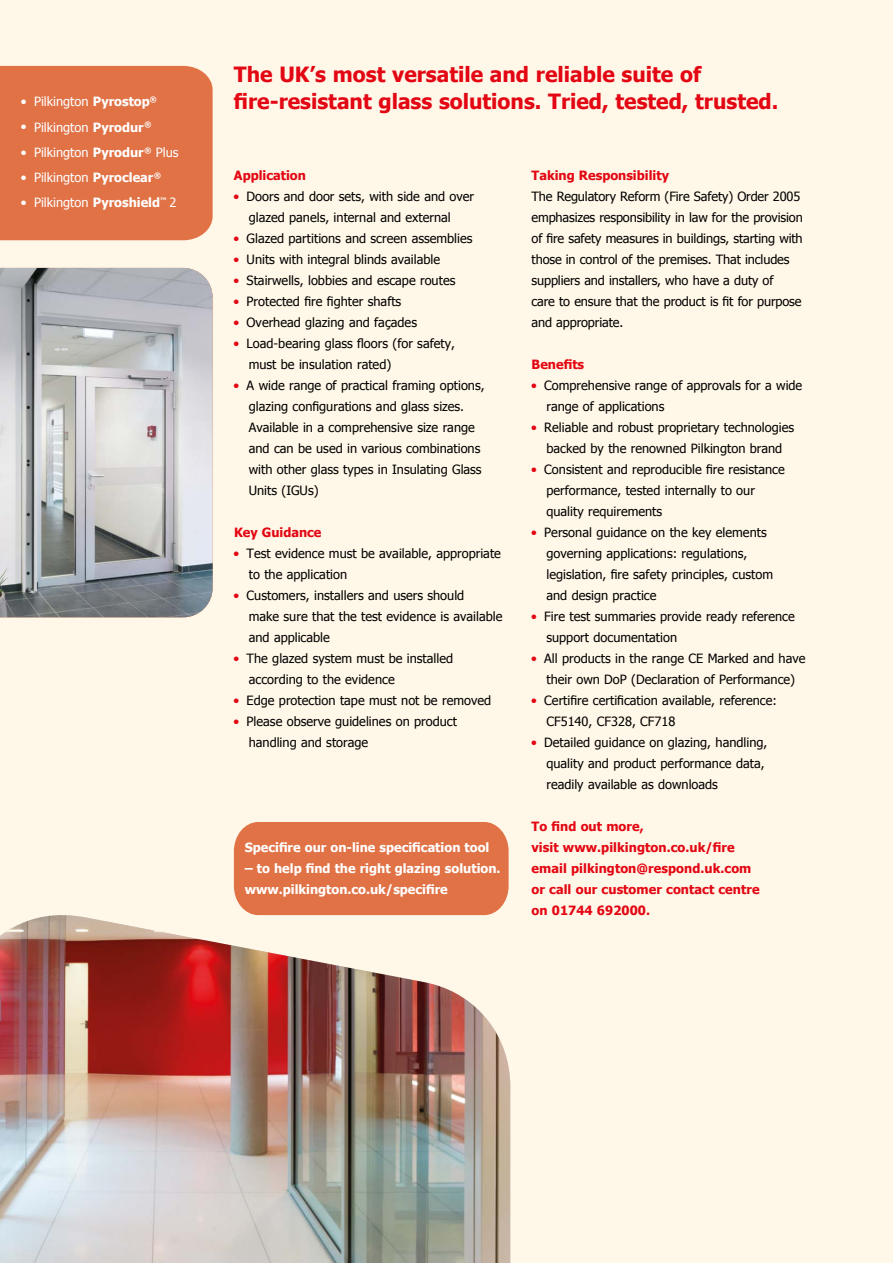
<style>
.page{position:relative;width:893px;height:1263px;background:#fff7e7}
.page>*{position:absolute;margin:0;border:0;box-sizing:border-box;transform-origin:0 0}
.t1{font:700 21px/27px "Tahoma";color:#e30613}
.t2{font:12.75px/21px "Tahoma";color:#000}
.t3{font:700 12.75px/21px "Tahoma";letter-spacing:.005em;color:#e30613}
.t4{font:12.75px "Tahoma";color:#fff}
.t5{font:700 12.75px/21px "Tahoma";color:#fff}
.s1{font-weight:700}
</style>
<div class="page">
<div style="left:0;top:66px;width:213px;height:174px;background:#e07246"></div>
<img style="left:0;top:915px;width:510px;height:348px">
<div style="left:234px;top:822px;width:275px;height:93px;background:#e07246"></div>
<img style="left:0;top:268px;width:213px;height:349px">
<p class="t4" style="left:21px;top:93px;width:137px">● Pilkington <span class="s1">Pyrostop</span><sup>®</sup></p>
<p class="t4" style="left:21px;top:118px;width:132px">● Pilkington <span class="s1">Pyrodur</span><sup>®</sup></p>
<p class="t4" style="left:21px;top:144px;width:159px">● Pilkington <span class="s1">Pyrodur</span><sup>®</sup> Plus</p>
<p class="t4" style="left:21px;top:169px;width:141px">● Pilkington <span class="s1">Pyroclear</span><sup>®</sup></p>
<p class="t4" style="left:21px;top:194px;width:157px">● Pilkington <span class="s1">Pyroshield</span><sup>™</sup> 2</p>
<h1 class="t1" style="left:234px;top:59px;width:546px">The UK’s most versatile and reliable suite of fire-resistant glass solutions. Tried, tested, trusted.</h1>
<p class="t3" style="left:234px;top:164px;width:74px">Application</p>
<p class="t2" style="left:249px;top:185px;width:227px;text-indent:-15px"><sup>●</sup> Doors and door sets, with side and over glazed panels, internal and external</p>
<p class="t2" style="left:234px;top:227px;width:240px"><sup>●</sup> Glazed partitions and screen assemblies</p>
<p class="t2" style="left:234px;top:248px;width:208px"><sup>●</sup> Units with integral blinds available</p>
<p class="t2" style="left:234px;top:269px;width:223px"><sup>●</sup> Stairwells, lobbies and escape routes</p>
<p class="t2" style="left:234px;top:290px;width:169px"><sup>●</sup> Protected fire fighter shafts</p>
<p class="t2" style="left:234px;top:311px;width:185px"><sup>●</sup> Overhead glazing and façades</p>
<p class="t2" style="left:249px;top:332px;width:208px;text-indent:-15px"><sup>●</sup> Load-bearing glass floors (for safety, must be insulation rated)</p>
<p class="t2" style="left:249px;top:374px;width:237px;text-indent:-15px"><sup>●</sup> A wide range of practical framing options, glazing configurations and glass sizes.<br>Available in a comprehensive size range and can be used in various combinations with other glass types in Insulating Glass Units (IGUs)</p>
<p class="t3" style="left:234px;top:521px;width:89px">Key Guidance</p>
<p class="t2" style="left:249px;top:542px;width:254px;text-indent:-15px"><sup>●</sup> Test evidence must be available, appropriate to the application</p>
<p class="t2" style="left:249px;top:584px;width:255px;text-indent:-15px"><sup>●</sup> Customers, installers and users should<br>make sure that the test evidence is available and applicable</p>
<p class="t2" style="left:249px;top:647px;width:206px;text-indent:-15px"><sup>●</sup> The glazed system must be installed according to the evidence</p>
<p class="t2" style="left:234px;top:689px;width:259px"><sup>●</sup> Edge protection tape must not be removed</p>
<p class="t2" style="left:249px;top:710px;width:210px;text-indent:-15px"><sup>●</sup> Please observe guidelines on product handling and storage</p>
<p class="t5" style="left:245px;top:835px;width:246px">Specifire our on-line specification tool</p>
<p class="t5" style="left:245px;top:856px;width:257px">– to help find the right glazing solution. www.pilkington.co.uk/specifire</p>
<p class="t3" style="left:532px;top:164px;width:139px">Taking Responsibility</p>
<p class="t2" style="left:532px;top:185px;width:273px">The Regulatory Reform (Fire Safety) Order 2005 emphasizes responsibility in law for the provision of fire safety measures in buildings, starting with those in control of the premises. That includes suppliers and installers, who have a duty of<br>care to ensure that the product is fit for purpose and appropriate.</p>
<p class="t3" style="left:532px;top:353px;width:54px">Benefits</p>
<p class="t2" style="left:546px;top:374px;width:257px;text-indent:-15px"><sup>●</sup> Comprehensive range of approvals for a wide range of applications</p>
<p class="t2" style="left:531px;top:416px;width:264px;text-align:center"><sup>●</sup> Reliable and robust proprietary technologies backed by the renowned Pilkington brand</p>
<p class="t2" style="left:546px;top:458px;width:240px;text-indent:-15px"><sup>●</sup> Consistent and reproducible fire resistance performance, tested internally to our quality requirements</p>
<p class="t2" style="left:546px;top:521px;width:228px;text-indent:-15px"><sup>●</sup> Personal guidance on the key elements governing applications: regulations, legislation, fire safety principles, custom and design practice</p>
<p class="t2" style="left:546px;top:605px;width:250px;text-indent:-15px"><sup>●</sup> Fire test summaries provide ready reference support documentation</p>
<p class="t2" style="left:531px;top:647px;width:275px;text-align:center"><sup>●</sup> All products in the range CE Marked and have their own DoP (Declaration of Performance)</p>
<p class="t2" style="left:546px;top:689px;width:232px;text-indent:-15px"><sup>●</sup> Certifire certification available, reference:<br>CF5140, CF328, CF718</p>
<p class="t2" style="left:546px;top:731px;width:222px;text-indent:-15px"><sup>●</sup> Detailed guidance on glazing, handling, quality and product performance data, readily available as downloads</p>
<p class="t3" style="left:532px;top:815px;width:230px">To find out more,<br>visit www.pilkington.co.uk/fire email pilkington@respond.uk.com or call our customer contact centre on 01744 692000.</p>
</div>
